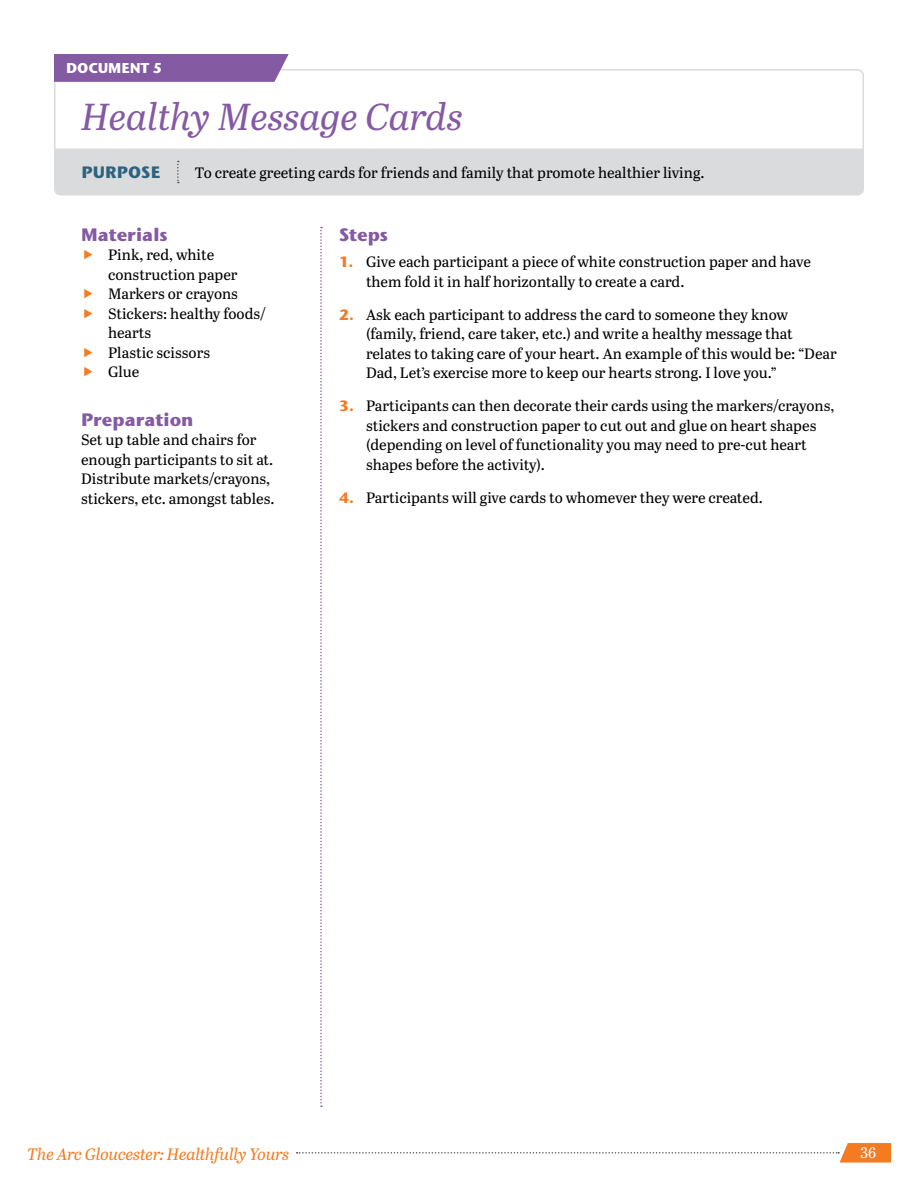
<style>
.page{position:relative;width:918px;height:1188px;background:#fff}
.page>*{position:absolute;margin:0;border:0;box-sizing:border-box;transform-origin:0 0}
.t1{font:italic 37.5px "Abril Text";letter-spacing:-.01em;color:#845aa2}
.t2{font:700 18px "Stone Sans ITC Std";color:#845aa2}
.t3{font:italic 16.5px "Abril Text";letter-spacing:-.02em;color:#f47b20}
.t4{font:700 16.5px "Stone Sans ITC Std";color:#2d637f}
.t5{font:15px/19.5px "Abril Text";color:#000}
.t6{font:15px "Abril Text";color:#fff}
.t7{font:700 14.25px "Stone Sans ITC Std";letter-spacing:-.01em;color:#fff}
.s1{font-family:"Stone Sans ITC Std";font-weight:700;color:#f47b20}
</style>
<div class="page">
<svg style="left:297px;top:1143px;width:594px;height:20px"></svg>
<div style="left:54px;top:69px;width:810px;height:95px;border:2px solid #dadbdc;border-radius:6px"></div>
<div style="left:54px;top:54px;width:235px;height:28px;background:#845aa2"></div>
<div style="left:54px;top:148px;width:810px;height:47px;background:#dadbdc"></div>
<svg style="left:320px;top:227px;width:2px;height:880px"></svg>
<p class="t7" style="left:66px;top:59px;width:98px">DOCUMENT 5</p>
<h1 class="t1" style="left:81px;top:90px;width:384px">Healthy Message Cards</h1>
<p class="t4" style="left:82px;top:162px;width:80px">PURPOSE</p>
<p class="t5" style="left:195px;top:162px;width:511px">To create greeting cards for friends and family that promote healthier living.</p>
<p class="t2" style="left:81px;top:223px;width:88px">Materials</p>
<p class="t5" style="left:108px;top:245px;width:159px">Pink, red, white construction paper<br>Markers or crayons<br>Stickers: healthy foods/ hearts<br>Plastic scissors<br>Glue</p>
<p class="t2" style="left:81px;top:408px;width:114px">Preparation</p>
<p class="t5" style="left:81px;top:430px;width:195px">Set up table and chairs for enough participants to sit at.<br>Distribute markets/crayons, stickers, etc. amongst tables.</p>
<p class="t2" style="left:339px;top:223px;width:51px">Steps</p>
<p class="t5" style="left:366px;top:251px;width:446px;text-indent:-27px"><span class="s1">1.</span> Give each participant a piece of white construction paper and have them fold it in half horizontally to create a card.</p>
<p class="t5" style="left:366px;top:304px;width:472px;text-indent:-27px"><span class="s1">2.</span> Ask each participant to address the card to someone they know (family, friend, care taker, etc.) and write a healthy message that relates to taking care of your heart. An example of this would be: “Dear Dad, Let’s exercise more to keep our hearts strong. I love you.”</p>
<p class="t5" style="left:366px;top:395px;width:470px;text-indent:-27px"><span class="s1">3.</span> Participants can then decorate their cards using the markers/crayons, stickers and construction paper to cut out and glue on heart shapes (depending on level of functionality you may need to pre-cut heart shapes before the activity).</p>
<p class="t5" style="left:339px;top:487px;width:425px"><span class="s1">4.</span> Participants will give cards to whomever they were created.</p>
<p class="t3" style="left:27px;top:1143px;width:264px">The Arc Gloucester: Healthfully Yours</p>
<p class="t6" style="left:860px;top:1142px;width:17px">36</p>
</div>
